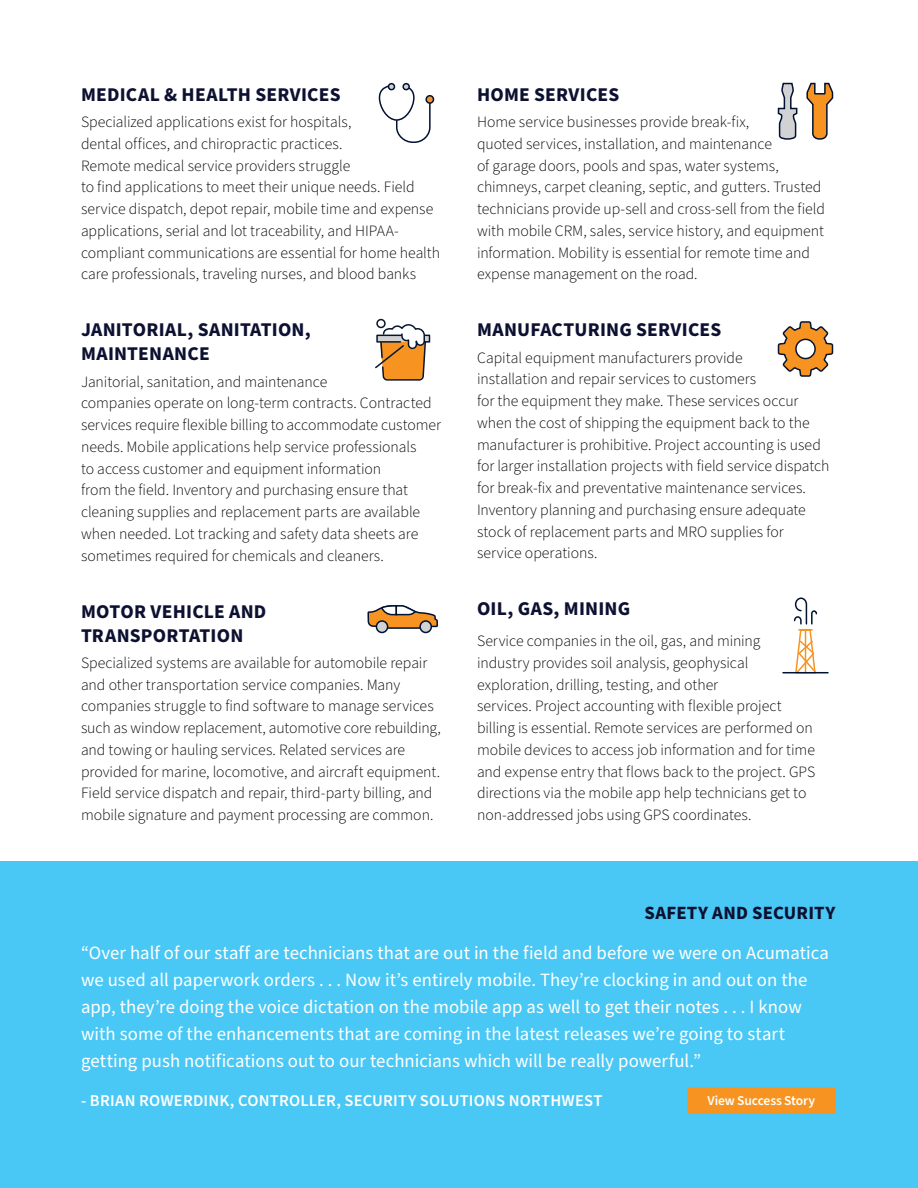
<style>
.page{position:relative;width:918px;height:1188px;background:#fff}
.page>*{position:absolute;margin:0;border:0;box-sizing:border-box;transform-origin:0 0}
.t1{font:700 19.5px/24px "Source Sans Pro";letter-spacing:.01em;color:#0d1131}
.t2{font:18.75px/27px "Source Sans Pro";color:#fff}
.t3{font:700 18.75px "Source Sans Pro";letter-spacing:.01em;color:#0d1131}
.t4{font:600 16.5px "Source Sans Pro";letter-spacing:.015em;color:#fff}
.t5{font:300 15.75px/21.8px "Source Sans Pro";letter-spacing:-.005em;color:#000}
.t6{font:600 13.5px "Source Sans Pro";letter-spacing:-.01em;color:#fff}
</style>
<div class="page">
<div style="left:425px;top:95px;width:9px;height:9px;border:2px solid #001131;border-radius:50%"></div>
<div style="left:388px;top:83px;width:7px;height:7px;border:2px solid #001131;border-radius:50%"></div>
<svg style="left:378px;top:84px;width:53px;height:59px"></svg>
<div style="left:402px;top:83px;width:8px;height:7px;border:2px solid #001131;border-radius:50%"></div>
<svg style="left:375px;top:318px;width:56px;height:63px"></svg>
<svg style="left:367px;top:605px;width:71px;height:29px"></svg>
<div style="left:376px;top:621px;width:12px;height:11px;background:#d1d2d4;border-radius:50%"></div>
<div style="left:376px;top:620px;width:12px;height:13px;border:2px solid #001131;border-radius:50%"></div>
<div style="left:420px;top:621px;width:11px;height:11px;background:#d1d2d4;border-radius:50%"></div>
<div style="left:419px;top:620px;width:13px;height:13px;border:2px solid #001131;border-radius:50%"></div>
<svg style="left:806px;top:82px;width:28px;height:58px"></svg>
<svg style="left:777px;top:82px;width:21px;height:58px"></svg>
<svg style="left:777px;top:321px;width:57px;height:56px"></svg>
<div style="left:796px;top:339px;width:19px;height:20px;background:#fff;border-radius:50%"></div>
<div style="left:795px;top:339px;width:21px;height:20px;border:2px solid #071530;border-radius:50%"></div>
<svg style="left:793px;top:597px;width:25px;height:77px"></svg>
<hr style="left:783px;top:672px;width:45px;height:1px;background:#001131">
<div style="left:0;top:861px;width:918px;height:290px;background:#49c8f5"></div>
<div style="left:687px;top:1087px;width:149px;height:27px;background:#f79421"></div>
<div style="left:0;top:1134px;width:918px;height:54px;background:#49c8f5"></div>
<p class="t1" style="left:81px;top:83px;width:261px">MEDICAL &amp; HEALTH SERVICES</p>
<p class="t5" style="left:81px;top:112px;width:361px">Specialized applications exist for hospitals,<br>dental offices, and chiropractic practices.<br>Remote medical service providers struggle<br>to find applications to meet their unique needs. Field service dispatch, depot repair, mobile time and expense applications, serial and lot traceability, and HIPAA&shy;compliant communications are essential for home health care professionals, traveling nurses, and blood banks</p>
<p class="t1" style="left:81px;top:319px;width:231px">JANITORIAL, SANITATION,<br>MAINTENANCE</p>
<p class="t5" style="left:81px;top:371px;width:361px">Janitorial, sanitation, and maintenance<br>companies operate on long-term contracts. Contracted services require flexible billing to accommodate customer needs. Mobile applications help service professionals<br>to access customer and equipment information<br>from the field. Inventory and purchasing ensure that cleaning supplies and replacement parts are available when needed. Lot tracking and safety data sheets are sometimes required for chemicals and cleaners.</p>
<p class="t1" style="left:81px;top:600px;width:187px">MOTOR VEHICLE AND<br>TRANSPORTATION</p>
<p class="t5" style="left:81px;top:652px;width:361px">Specialized systems are available for automobile repair and other transportation service companies. Many companies struggle to find software to manage services such as window replacement, automotive core rebuilding, and towing or hauling services. Related services are provided for marine, locomotive, and aircraft equipment.<br>Field service dispatch and repair, third-party billing, and mobile signature and payment processing are common.</p>
<p class="t1" style="left:477px;top:83px;width:144px">HOME SERVICES</p>
<p class="t5" style="left:477px;top:112px;width:349px">Home service businesses provide break-fix,<br>quoted services, installation, and maintenance<br>of garage doors, pools and spas, water systems, chimneys, carpet cleaning, septic, and gutters. Trusted technicians provide up-sell and cross-sell from the field with mobile CRM, sales, service history, and equipment information. Mobility is essential for remote time and expense management on the road.</p>
<p class="t1" style="left:477px;top:319px;width:246px">MANUFACTURING SERVICES</p>
<p class="t5" style="left:477px;top:347px;width:354px">Capital equipment manufacturers provide<br>installation and repair services to customers<br>for the equipment they make. These services occur when the cost of shipping the equipment back to the manufacturer is prohibitive. Project accounting is used for larger installation projects with field service dispatch for break-fix and preventative maintenance services.<br>Inventory planning and purchasing ensure adequate stock of replacement parts and MRO supplies for service operations.</p>
<p class="t1" style="left:477px;top:598px;width:155px">OIL, GAS, MINING</p>
<p class="t5" style="left:477px;top:631px;width:340px">Service companies in the oil, gas, and mining industry provides soil analysis, geophysical exploration, drilling, testing, and other<br>services. Project accounting with flexible project billing is essential. Remote services are performed on mobile devices to access job information and for time and expense entry that flows back to the project. GPS directions via the mobile app help technicians get to non-addressed jobs using GPS coordinates.</p>
<p class="t3" style="left:645px;top:900px;width:192px">SAFETY AND SECURITY</p>
<p class="t2" style="left:81px;top:940px;width:750px">“Over half of our staff are technicians that are out in the field and before we were on Acumatica we used all paperwork orders . . . Now it’s entirely mobile. They’re clocking in and out on the app, they’re doing the voice dictation on the mobile app as well to get their notes . . . I know with some of the enhancements that are coming in the latest releases we’re going to start getting push notifications out to our technicians which will be really powerful.”</p>
<p class="t4" style="left:81px;top:1090px;width:523px">- BRIAN ROWERDINK, CONTROLLER, SECURITY SOLUTIONS NORTHWEST</p>
<p class="t6" style="left:707px;top:1092px;width:109px">View Success Story</p>
</div>
